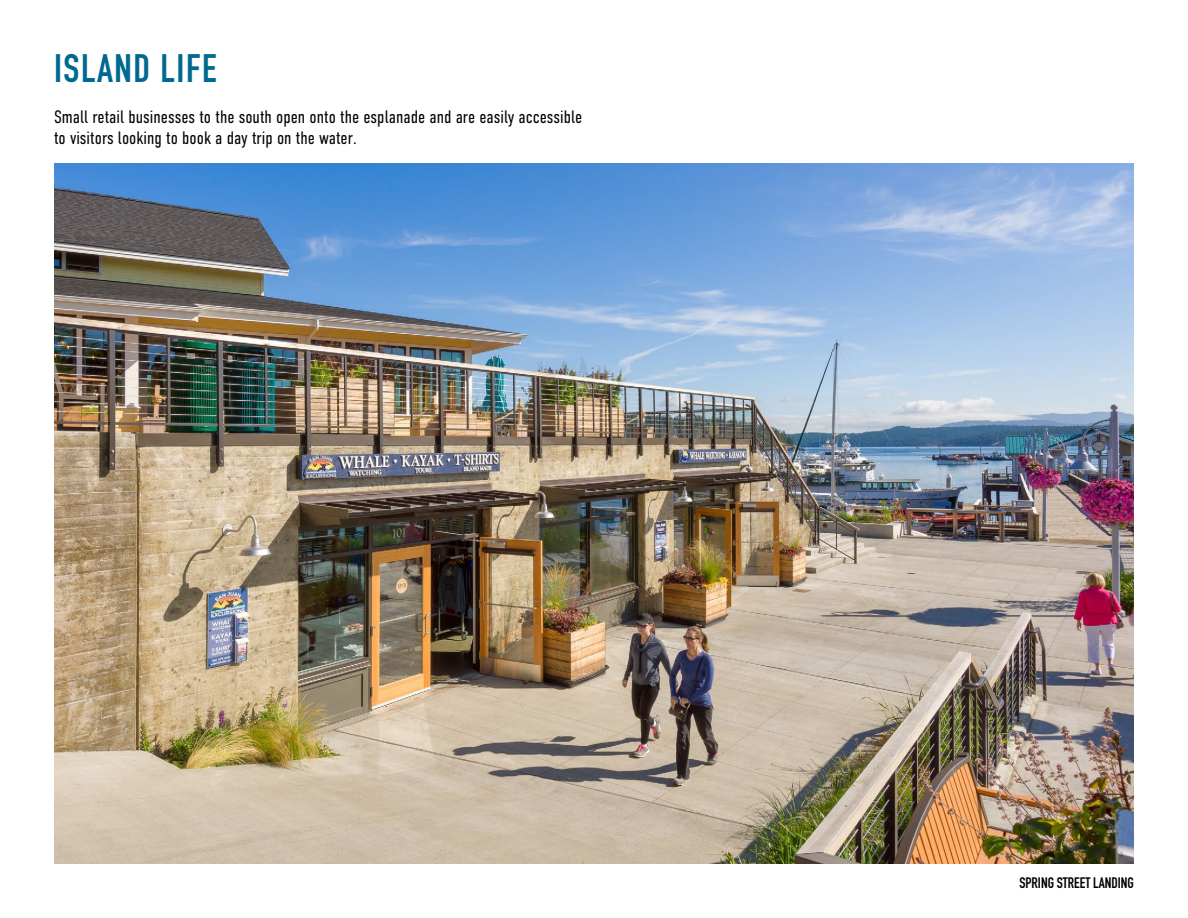
<style>
.page{position:relative;width:1188px;height:918px;background:#fff}
.page>*{position:absolute;margin:0;border:0;box-sizing:border-box;transform-origin:0 0}
.t1{font:700 39.15px "DIN Condensed";letter-spacing:.04em;color:#006991}
.t2{font:300 18px/21px "DIN Condensed";color:#000}
.t3{font:700 15px "DIN Condensed";color:#000}
</style>
<div class="page">
<img style="left:54px;top:163px;width:1080px;height:701px">
<h1 class="t1" style="left:54px;top:42px;width:164px">ISLAND LIFE</h1>
<p class="t2" style="left:54px;top:106px;width:530px">Small retail businesses to the south open onto the esplanade and are easily accessible to visitors looking to book a day trip on the water.</p>
<p class="t3" style="left:1019px;top:873px;width:116px">SPRING STREET LANDING</p>
</div>
